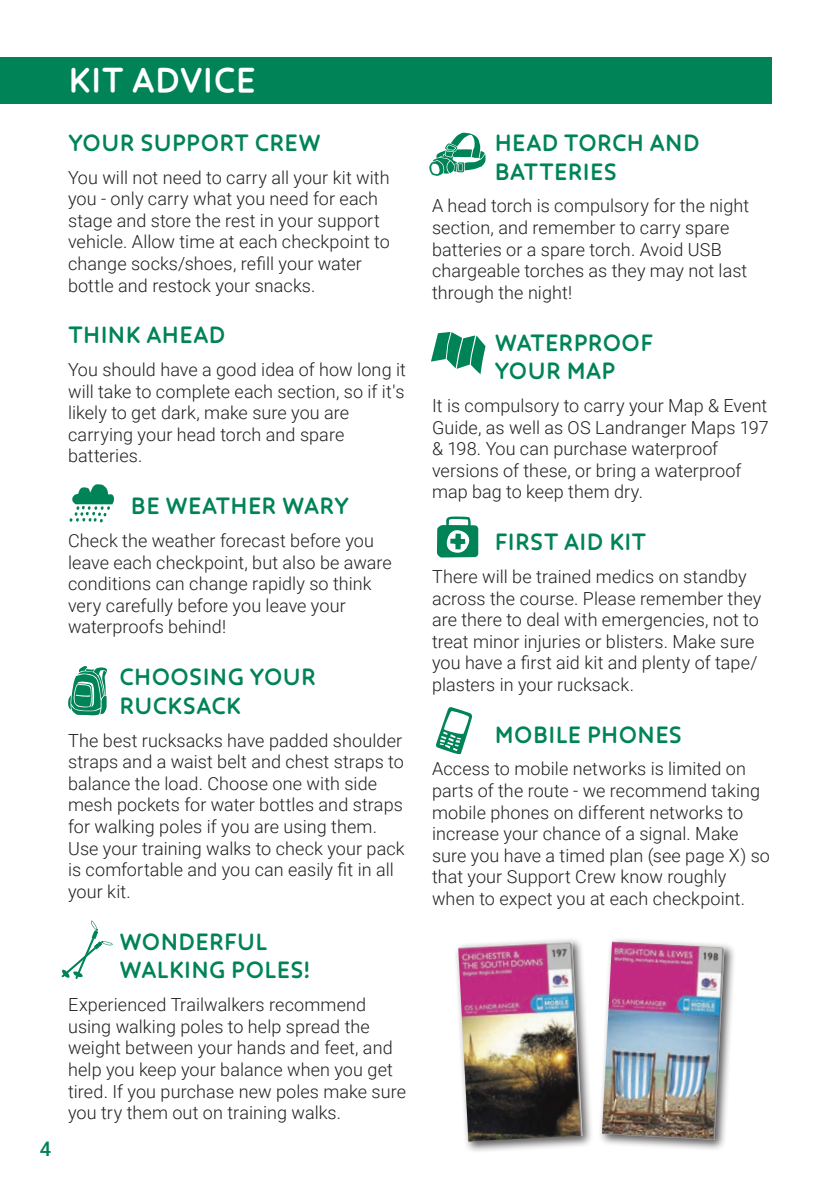
<style>
.page{position:relative;width:840px;height:1191px;background:#fff}
.page>*{position:absolute;margin:0;border:0;box-sizing:border-box;transform-origin:0 0}
.t1{font:700 36px "Core Humanist Sans";letter-spacing:.015em;color:#fff}
.t2{font:700 24px/28.8px "Core Humanist Sans";letter-spacing:.015em;color:#008356}
.t3{font:500 20px "Roboto";color:#008356}
.t4{font:300 18px/21.6px "Roboto";letter-spacing:.005em;color:#231f20}
</style>
<div class="page">
<svg style="left:429px;top:132px;width:56px;height:44px"></svg>
<svg style="left:436px;top:707px;width:36px;height:48px"></svg>
<svg style="left:436px;top:516px;width:42px;height:41px"></svg>
<svg style="left:62px;top:920px;width:51px;height:59px"></svg>
<svg style="left:431px;top:332px;width:54px;height:43px"></svg>
<svg style="left:68px;top:666px;width:39px;height:49px"></svg>
<div style="left:0;top:57px;width:771px;height:46px;background:#008356"></div>
<div style="left:453px;top:937px;width:140px;height:216px;background:#231f20;opacity:.75"></div>
<img style="left:458px;top:941px;width:124px;height:200px">
<div style="left:597px;top:937px;width:138px;height:214px;background:#231f20;opacity:.75"></div>
<img style="left:601px;top:941px;width:123px;height:198px">
<svg style="left:69px;top:484px;width:45px;height:38px"></svg>
<p class="t3" style="left:40px;top:1134px;width:13px">4</p>
<h1 class="t1" style="left:69px;top:56px;width:188px">KIT ADVICE</h1>
<h2 class="t2" style="left:68px;top:129px;width:254px">YOUR SUPPORT CREW</h2>
<p class="t4" style="left:68px;top:166px;width:323px">You will not need to carry all your kit with you - only carry what you need for each stage and store the rest in your support vehicle. Allow time at each checkpoint to change socks/shoes, refill your water bottle and restock your snacks.</p>
<h2 class="t2" style="left:68px;top:321px;width:158px">THINK AHEAD</h2>
<p class="t4" style="left:68px;top:358px;width:339px">You should have a good idea of how long it will take to complete each section, so if it's likely to get dark, make sure you are carrying your head torch and spare batteries.</p>
<h2 class="t2" style="left:131px;top:492px;width:219px">BE WEATHER WARY</h2>
<p class="t4" style="left:68px;top:529px;width:325px">Check the weather forecast before you leave each checkpoint, but also be aware conditions can change rapidly so think very carefully before you leave your waterproofs behind!</p>
<h2 class="t2" style="left:119px;top:663px;width:198px">CHOOSING YOUR<br>RUCKSACK</h2>
<p class="t4" style="left:68px;top:728px;width:338px">The best rucksacks have padded shoulder straps and a waist belt and chest straps to balance the load. Choose one with side mesh pockets for water bottles and straps for walking poles if you are using them.<br>Use your training walks to check your pack is comfortable and you can easily fit in all your kit.</p>
<h2 class="t2" style="left:119px;top:927px;width:192px">WONDERFUL<br>WALKING POLES!</h2>
<p class="t4" style="left:68px;top:993px;width:339px">Experienced Trailwalkers recommend using walking poles to help spread the weight between your hands and feet, and help you keep your balance when you get tired. If you purchase new poles make sure you try them out on training walks.</p>
<h2 class="t2" style="left:494px;top:129px;width:206px">HEAD TORCH AND<br>BATTERIES</h2>
<p class="t4" style="left:432px;top:194px;width:318px">A head torch is compulsory for the night section, and remember to carry spare batteries or a spare torch. Avoid USB chargeable torches as they may not last through the night!</p>
<h2 class="t2" style="left:494px;top:328px;width:160px">WATERPROOF<br>YOUR MAP</h2>
<p class="t4" style="left:432px;top:394px;width:338px">It is compulsory to carry your Map &amp; Event Guide, as well as OS Landranger Maps 197 &amp; 198. You can purchase waterproof versions of these, or bring a waterproof map bag to keep them dry.</p>
<h2 class="t2" style="left:494px;top:528px;width:153px">FIRST AID KIT</h2>
<p class="t4" style="left:432px;top:565px;width:330px">There will be trained medics on standby across the course. Please remember they are there to deal with emergencies, not to treat minor injuries or blisters. Make sure you have a first aid kit and plenty of tape/ plasters in your rucksack.</p>
<h2 class="t2" style="left:494px;top:720px;width:189px">MOBILE PHONES</h2>
<p class="t4" style="left:432px;top:757px;width:339px">Access to mobile networks is limited on parts of the route - we recommend taking mobile phones on different networks to increase your chance of a signal. Make sure you have a timed plan (see page X) so that your Support Crew know roughly when to expect you at each checkpoint.</p>
</div>
